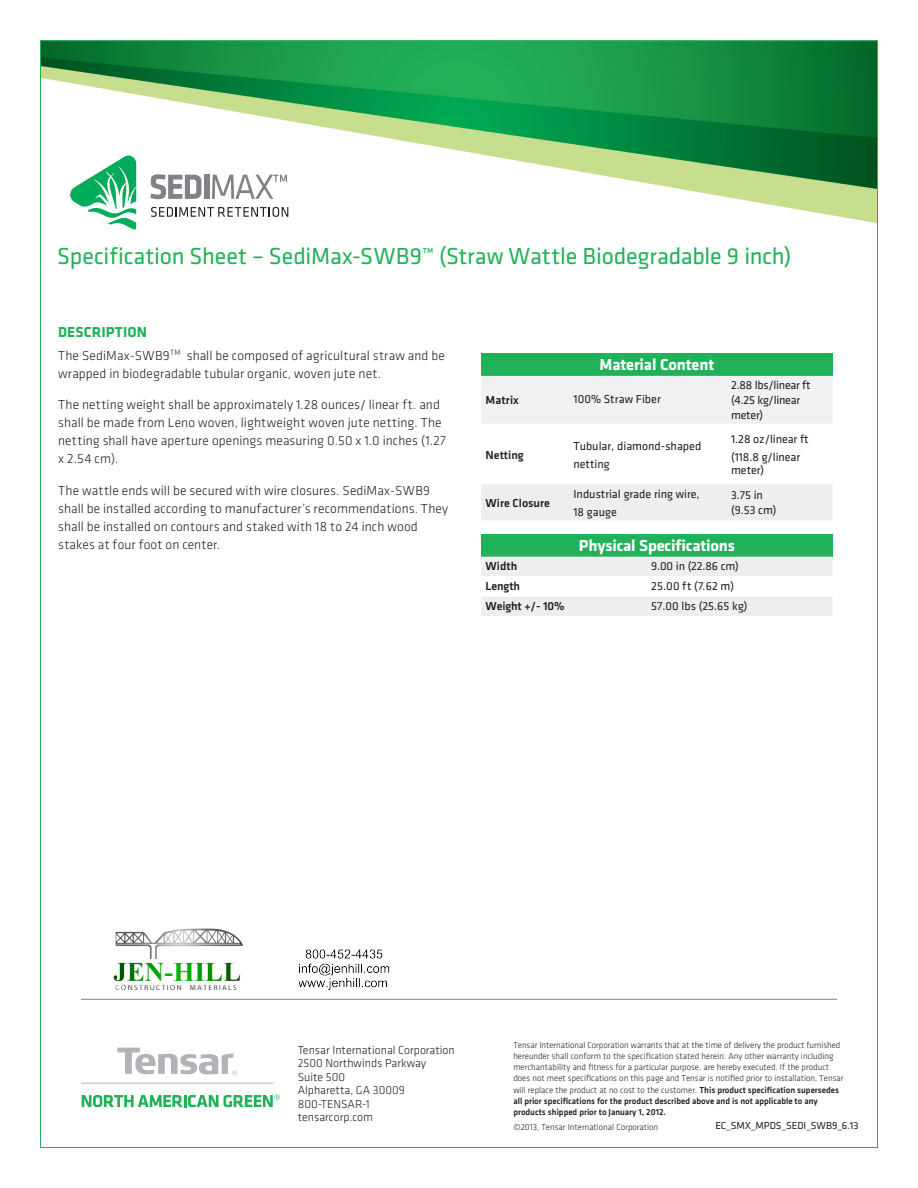
<style>
.page{position:relative;width:918px;height:1188px;background:#fff}
.page>*{position:absolute;margin:0;border:0;box-sizing:border-box;transform-origin:0 0}
.t1{font:24px "Klavika";letter-spacing:-.005em;color:#21b259}
.Chart_Head_01{font:700 16.5px "Klavika";letter-spacing:-.01em;color:#fff}
.subhead{font:700 15px "Klavika";letter-spacing:.01em;color:#21b259}
.body{font:300 13.5px/18px "Klavika";letter-spacing:.01em;color:#231f20}
.Chart_Text_01{font:12px/18px "Klavika";color:#231f20}
.t2{font:300 12px "Klavika";color:#231f20}
.Chart_Text_02{font:12px/13.5px "Klavika";letter-spacing:-.005em;color:#231f20}
.Chart_Text_01-2{font:500 12px "Klavika";color:#231f20}
.Chart_Text_01-3{font:12px/15px "Klavika";letter-spacing:-.02em;color:#231f20}
.BC-Print_Date{font:10.5px "Klavika";letter-spacing:-.005em;color:#231f20}
.Legal_Copy{font:300 9px/11.2px "Klavika";color:#231f20}
.s1{font-weight:500}
</style>
<div class="page">
<img style="left:42px;top:42px;width:834px;height:181px">
<svg style="left:70px;top:156px;width:69px;height:74px"></svg>
<svg style="left:151px;top:207px;width:137px;height:10px"></svg>
<svg style="left:150px;top:174px;width:51px;height:25px"></svg>
<div style="left:204px;top:175px;width:5px;height:24px;background:#808285"></div>
<svg style="left:212px;top:175px;width:75px;height:24px"></svg>
<div style="left:481px;top:353px;width:352px;height:23px;background:#21b259"></div>
<svg style="left:481px;top:376px;width:352px;height:144px"></svg>
<div style="left:481px;top:534px;width:352px;height:23px;background:#21b259"></div>
<svg style="left:481px;top:557px;width:352px;height:59px"></svg>
<hr style="left:81px;top:1083px;width:192px;height:1px;background:#b2b3b7">
<svg style="left:117px;top:1048px;width:120px;height:27px"></svg>
<svg style="left:82px;top:1094px;width:198px;height:13px"></svg>
<hr style="left:81px;top:999px;width:756px;height:1px;background:#808285">
<img style="left:90px;top:928px;width:172px;height:72px">
<img style="left:299px;top:949px;width:91px;height:41px">
<p class="t1" style="left:57px;top:241px;width:736px">Specification Sheet – SediMax-SWB9™ (Straw Wattle Biodegradable 9 inch)</p>
<p class="subhead" style="left:58px;top:322px;width:90px">DESCRIPTION</p>
<p class="body" style="left:58px;top:346px;width:388px">The SediMax-SWB9<sup>TM</sup> shall be composed of agricultural straw and be wrapped in biodegradable tubular organic, woven jute net.</p>
<p class="body" style="left:58px;top:396px;width:389px">The netting weight shall be approximately 1.28 ounces/ linear ft. and shall be made from Leno woven, lightweight woven jute netting. The netting shall have aperture openings measuring 0.50 x 1.0 inches (1.27 x 2.54 cm).</p>
<p class="body" style="left:58px;top:481px;width:392px">The wattle ends will be secured with wire closures. SediMax-SWB9 shall be installed according to manufacturer’s recommendations. They shall be installed on contours and staked with 18 to 24 inch wood stakes at four foot on center.</p>
<p class="Chart_Head_01" style="left:600px;top:353px;width:116px">Material Content</p>
<p class="Chart_Text_01-2" style="left:486px;top:392px;width:35px">Matrix</p>
<p class="Chart_Text_01" style="left:573px;top:390px;width:89px">100% Straw Fiber</p>
<p class="Chart_Text_01-2" style="left:486px;top:447px;width:40px">Netting</p>
<p class="Chart_Text_01" style="left:573px;top:436px;width:129px">Tubular, diamond-shaped netting</p>
<p class="Chart_Text_01-3" style="left:731px;top:378px;width:81px">2.88 lbs/linear ft</p>
<p class="Chart_Text_01-3" style="left:731px;top:393px;width:71px">(4.25 kg/linear meter)</p>
<p class="Chart_Text_02" style="left:731px;top:432px;width:79px">1.28 oz/linear ft</p>
<p class="Chart_Text_02" style="left:731px;top:450px;width:71px">(118.8 g/linear meter)</p>
<p class="Chart_Text_01-2" style="left:486px;top:495px;width:66px">Wire Closure</p>
<p class="Chart_Text_01" style="left:573px;top:484px;width:128px">Industrial grade ring wire,<br>18 gauge</p>
<p class="Chart_Text_02" style="left:731px;top:487px;width:47px;line-height:15px">3.75 in (9.53 cm)</p>
<p class="Chart_Head_01" style="left:579px;top:533px;width:158px">Physical Specifications</p>
<p class="Chart_Text_01-2" style="left:486px;top:558px;width:33px">Width</p>
<p class="Chart_Text_01" style="left:651px;top:557px;width:89px">9.00 in (22.86 cm)</p>
<p class="Chart_Text_01-2" style="left:486px;top:578px;width:36px">Length</p>
<p class="Chart_Text_01" style="left:651px;top:577px;width:84px">25.00 ft (7.62 m)</p>
<p class="Chart_Text_01-2" style="left:486px;top:598px;width:81px">Weight +/- 10%</p>
<p class="Chart_Text_01" style="left:651px;top:597px;width:98px">57.00 lbs (25.65 kg)</p>
<p class="t2" style="left:298px;top:1043px;width:159px">Tensar International Corporation</p>
<p class="t2" style="left:298px;top:1056px;width:130px">2500 Northwinds Parkway</p>
<p class="t2" style="left:298px;top:1070px;width:49px">Suite 500</p>
<p class="t2" style="left:298px;top:1083px;width:109px">Alpharetta, GA 30009</p>
<p class="t2" style="left:298px;top:1097px;width:74px">800-TENSAR-1</p>
<p class="t2" style="left:298px;top:1110px;width:77px">tensarcorp.com</p>
<p class="Legal_Copy" style="left:513px;top:1039px;width:332px">Tensar International Corporation warrants that at the time of delivery the product furnished hereunder shall conform to the specification stated herein. Any other warranty including merchantability and fitness for a particular purpose, are hereby executed. If the product does not meet specifications on this page and Tensar is notified prior to installation, Tensar will replace the product at no cost to the customer. <span class="s1">This product specification supersedes all prior specifications for the product described above and is not applicable to any products shipped prior to January 1, 2012.</span></p>
<p class="Legal_Copy" style="left:513px;top:1121px;width:146px">©2013, Tensar International Corporation</p>
<p class="BC-Print_Date" style="left:715px;top:1119px;width:145px">EC_SMX_MPDS_SEDI_SWB9_6.13</p>
</div>
